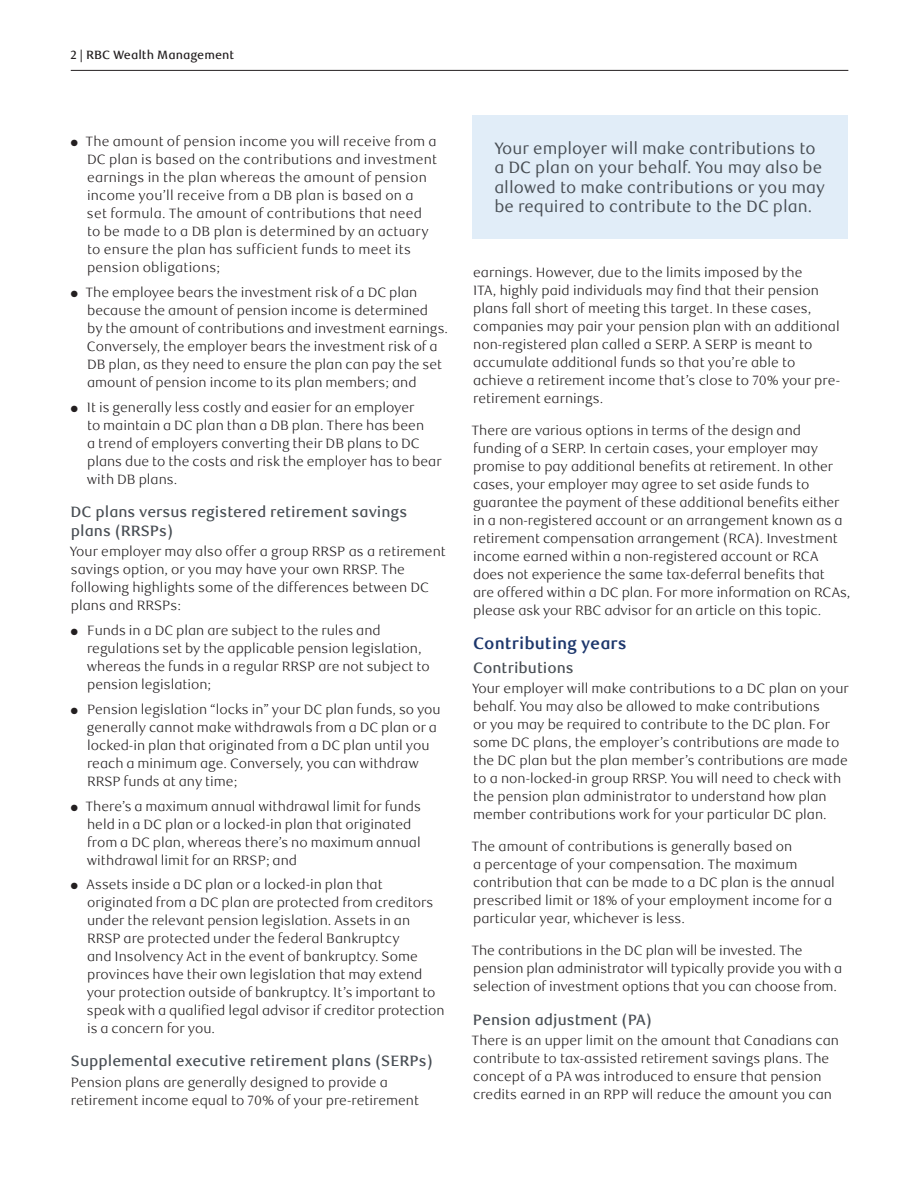
<style>
.page{position:relative;width:918px;height:1188px;background:#fff}
.page>*{position:absolute;margin:0;border:0;box-sizing:border-box;transform-origin:0 0}
.t1{font:16.5px/19.5px "RBC Text";color:#484e54}
.t2{font:700 16.5px "RBC Text";color:#1c366c}
.t3{font:500 15px/19.5px "RBC Text";color:#484e54}
.t4{font:300 13.5px/18px "RBC Text";color:#231f20}
.t5{font:500 12px "RBC Text";color:#231f20}
</style>
<div class="page">
<hr style="left:71px;top:70px;width:777px;height:1px;background:#231f20">
<div style="left:473px;top:115px;width:375px;height:124px;background:#e1edf8"></div>
<p class="t5" style="left:70px;top:47px;width:165px">2 | RBC Wealth Management</p>
<p class="t4" style="left:87px;top:133px;width:352px;text-indent:-16px">● The amount of pension income you will receive from a DC plan is based on the contributions and investment earnings in the plan whereas the amount of pension income you’ll receive from a DB plan is based on a<br>set formula. The amount of contributions that need to be made to a DB plan is determined by an actuary to ensure the plan has sufficient funds to meet its pension obligations;</p>
<p class="t4" style="left:87px;top:284px;width:363px;text-indent:-16px">● The employee bears the investment risk of a DC plan because the amount of pension income is determined<br>by the amount of contributions and investment earnings.<br>Conversely, the employer bears the investment risk of a DB plan, as they need to ensure the plan can pay the set amount of pension income to its plan members; and</p>
<p class="t4" style="left:87px;top:399px;width:356px;text-indent:-16px">● It is generally less costly and easier for an employer<br>to maintain a DC plan than a DB plan. There has been<br>a trend of employers converting their DB plans to DC plans due to the costs and risk the employer has to bear with DB plans.</p>
<p class="t3" style="left:71px;top:502px;width:338px">DC plans versus registered retirement savings plans (RRSPs)</p>
<p class="t4" style="left:70px;top:543px;width:377px">Your employer may also offer a group RRSP as a retirement savings option, or you may have your own RRSP. The following highlights some of the differences between DC plans and RRSPs:</p>
<p class="t4" style="left:87px;top:622px;width:344px;text-indent:-16px">● Funds in a DC plan are subject to the rules and regulations set by the applicable pension legislation, whereas the funds in a regular RRSP are not subject to pension legislation;</p>
<p class="t4" style="left:87px;top:701px;width:355px;text-indent:-16px">● Pension legislation “locks in” your DC plan funds, so you generally cannot make withdrawals from a DC plan or a locked-in plan that originated from a DC plan until you reach a minimum age. Conversely, you can withdraw RRSP funds at any time;</p>
<p class="t4" style="left:87px;top:797px;width:336px;text-indent:-16px">● There’s a maximum annual withdrawal limit for funds held in a DC plan or a locked-in plan that originated from a DC plan, whereas there’s no maximum annual withdrawal limit for an RRSP; and</p>
<p class="t4" style="left:87px;top:876px;width:359px;text-indent:-16px">● Assets inside a DC plan or a locked-in plan that originated from a DC plan are protected from creditors under the relevant pension legislation. Assets in an RRSP are protected under the federal Bankruptcy<br>and Insolvency Act in the event of bankruptcy. Some provinces have their own legislation that may extend your protection outside of bankruptcy. It’s important to speak with a qualified legal advisor if creditor protection is a concern for you.</p>
<p class="t3" style="left:71px;top:1052px;width:364px">Supplemental executive retirement plans (SERPs)</p>
<p class="t4" style="left:71px;top:1073px;width:350px">Pension plans are generally designed to provide a retirement income equal to 70% of your pre-retirement</p>
<p class="t1" style="left:494px;top:138px;width:332px">Your employer will make contributions to a DC plan on your behalf. You may also be allowed to make contributions or you may be required to contribute to the DC plan.</p>
<p class="t4" style="left:473px;top:264px;width:369px">earnings. However, due to the limits imposed by the<br>ITA, highly paid individuals may find that their pension plans fall short of meeting this target. In these cases, companies may pair your pension plan with an additional non-registered plan called a SERP. A SERP is meant to accumulate additional funds so that you’re able to achieve a retirement income that’s close to 70% your pre&shy;retirement earnings.</p>
<p class="t4" style="left:472px;top:422px;width:380px">There are various options in terms of the design and funding of a SERP. In certain cases, your employer may promise to pay additional benefits at retirement. In other cases, your employer may agree to set aside funds to guarantee the payment of these additional benefits either in a non-registered account or an arrangement known as a retirement compensation arrangement (RCA). Investment income earned within a non-registered account or RCA does not experience the same tax-deferral benefits that<br>are offered within a DC plan. For more information on RCAs, please ask your RBC advisor for an article on this topic.</p>
<p class="t2" style="left:473px;top:633px;width:155px">Contributing years</p>
<p class="t3" style="left:473px;top:658px;width:102px">Contributions</p>
<p class="t4" style="left:472px;top:679px;width:378px">Your employer will make contributions to a DC plan on your behalf. You may also be allowed to make contributions<br>or you may be required to contribute to the DC plan. For some DC plans, the employer’s contributions are made to the DC plan but the plan member’s contributions are made to a non-locked-in group RRSP. You will need to check with the pension plan administrator to understand how plan member contributions work for your particular DC plan.</p>
<p class="t4" style="left:472px;top:838px;width:365px">The amount of contributions is generally based on<br>a percentage of your compensation. The maximum contribution that can be made to a DC plan is the annual prescribed limit or 18% of your employment income for a particular year, whichever is less.</p>
<p class="t4" style="left:472px;top:942px;width:372px">The contributions in the DC plan will be invested. The pension plan administrator will typically provide you with a selection of investment options that you can choose from.</p>
<p class="t3" style="left:473px;top:1011px;width:180px">Pension adjustment (PA)</p>
<p class="t4" style="left:472px;top:1032px;width:369px">There is an upper limit on the amount that Canadians can contribute to tax-assisted retirement savings plans. The concept of a PA was introduced to ensure that pension credits earned in an RPP will reduce the amount you can</p>
</div>
